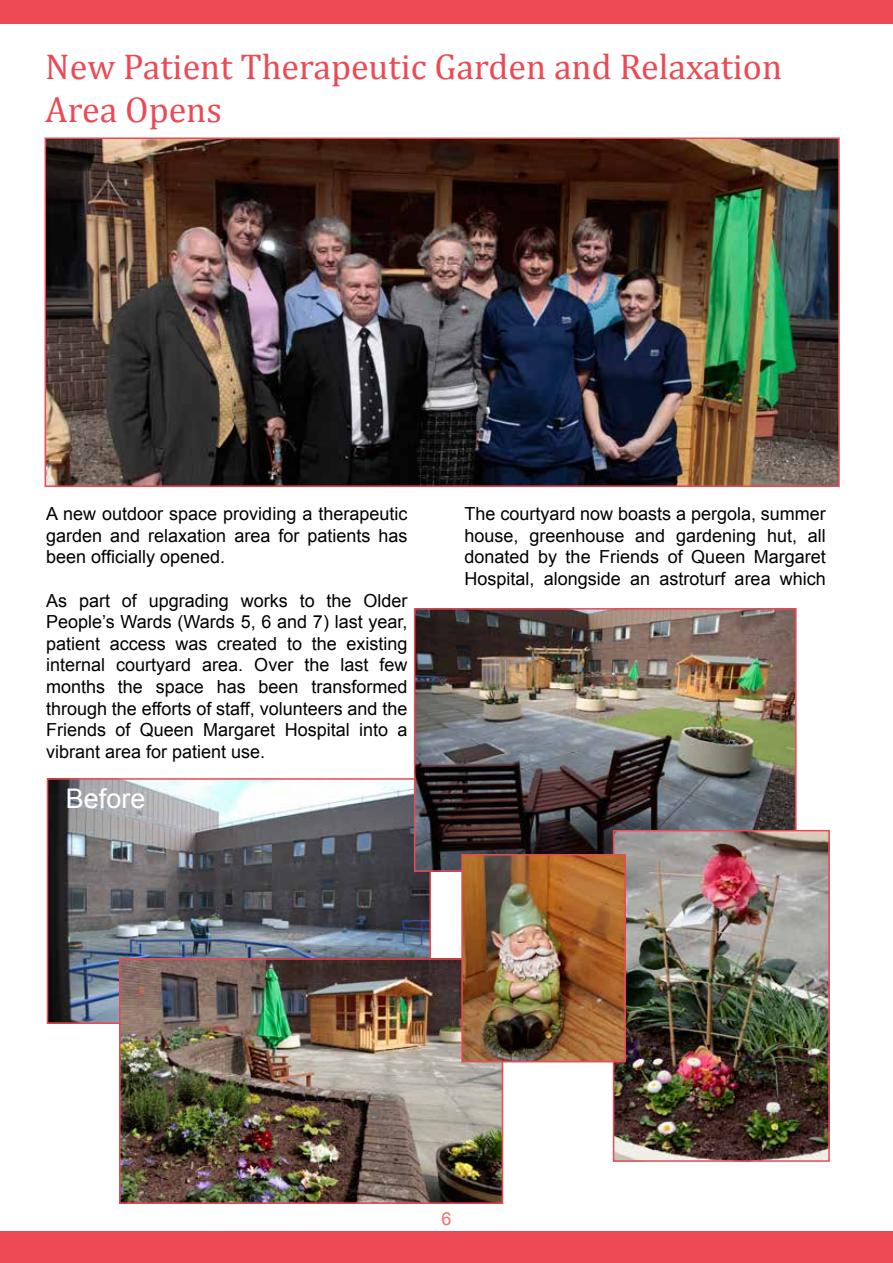
<style>
.page{position:relative;width:893px;height:1263px;background:#fff}
.page>*{position:absolute;margin:0;border:0;box-sizing:border-box;transform-origin:0 0}
.t1{font:36px/43.2px "Cambria";color:#ec4954}
.t2{font:27px "Arial";color:#fff}
.t3{font:18px/21.6px "Arial";color:#000;text-align:justify}
.t4{font:18px "Arial";color:#ef706e}
</style>
<div class="page">
<img style="left:50px;top:781px;width:378px;height:240px">
<div style="left:47px;top:778px;width:384px;height:246px;border:2px solid #ec4954"></div>
<div style="left:0;top:0;width:893px;height:24px;background:#ec4954"></div>
<div style="left:0;top:1232px;width:893px;height:31px;background:#ec4954"></div>
<img style="left:48px;top:140px;width:789px;height:344px">
<div style="left:45px;top:137px;width:795px;height:350px;border:2px solid #ec4954"></div>
<img style="left:122px;top:961px;width:378px;height:240px">
<div style="left:119px;top:958px;width:384px;height:246px;border:2px solid #ec4954"></div>
<img style="left:417px;top:611px;width:377px;height:258px">
<div style="left:414px;top:608px;width:383px;height:264px;border:2px solid #ec4954"></div>
<img style="left:616px;top:833px;width:211px;height:326px">
<div style="left:613px;top:830px;width:217px;height:332px;border:2px solid #ec4954"></div>
<img style="left:464px;top:857px;width:159px;height:202px">
<div style="left:461px;top:854px;width:165px;height:208px;border:2px solid #ec4954"></div>
<h1 class="t1" style="left:45px;top:45px;width:738px">New Patient Therapeutic Garden and Relaxation<br>Area Opens</h1>
<p class="t3" style="left:46px;top:503px;width:363px">A new outdoor space providing a therapeutic garden and relaxation area for patients has been officially opened.</p>
<p class="t3" style="left:46px;top:590px;width:363px">As part of upgrading works to the Older People’s Wards (Wards 5, 6 and 7) last year, patient access was created to the existing internal courtyard area. Over the last few months the space has been transformed through the efforts of staff, volunteers and the Friends of Queen Margaret Hospital into a vibrant area for patient use.</p>
<h2 class="t2" style="left:66px;top:781px;width:81px">Before</h2>
<p class="t3" style="left:464px;top:503px;width:363px">The courtyard now boasts a pergola, summer house, greenhouse and gardening hut, all donated by the Friends of Queen Margaret Hospital, alongside an astroturf area which</p>
<p class="t4" style="left:441px;top:1206px;width:12px">6</p>
</div>
